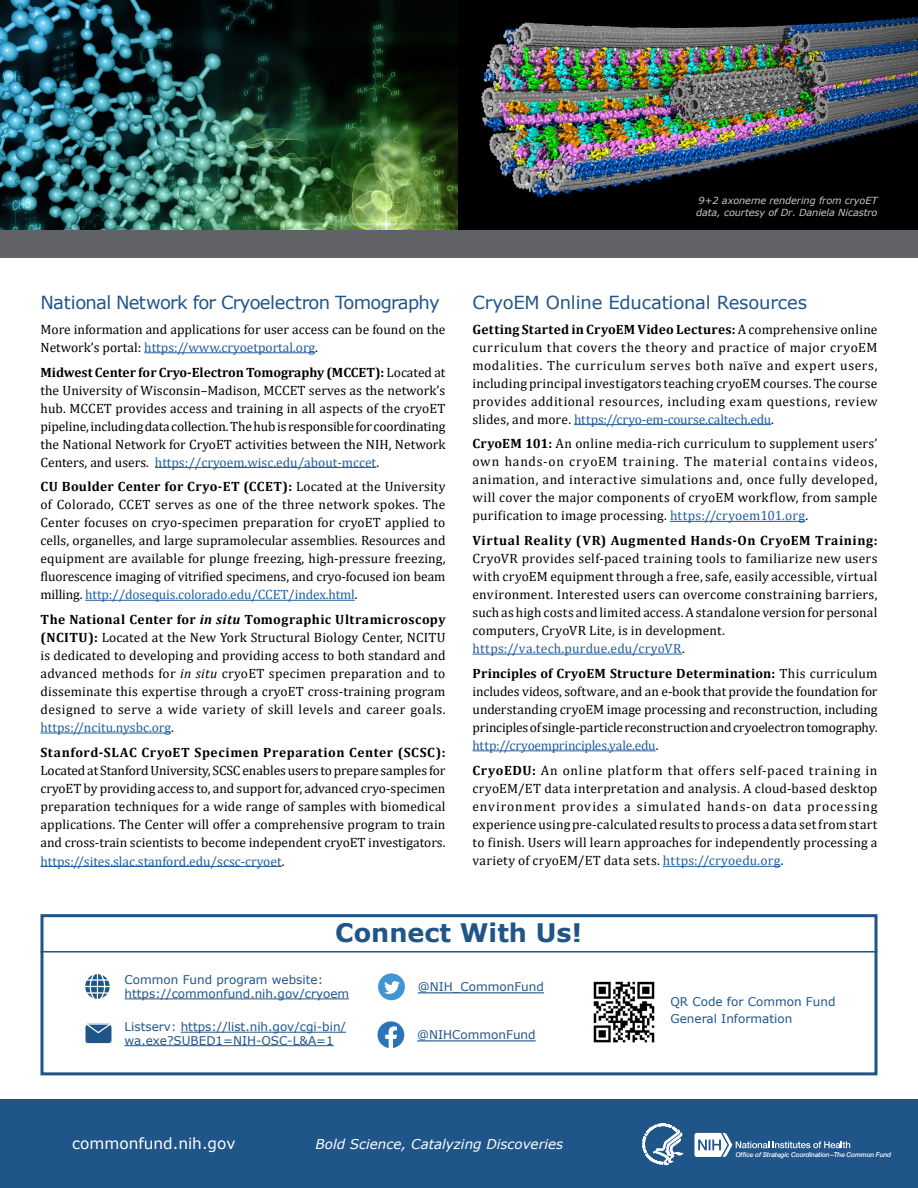
<style>
.page{position:relative;width:918px;height:1188px;background:#fff}
.page>*{position:absolute;margin:0;border:0;box-sizing:border-box;transform-origin:0 0}
.t1{font:700 25.5px "Verdana";color:#20558a}
.t2{font:18px "Verdana";letter-spacing:-.04em;color:#20558a}
.t3{font:18px "Verdana";letter-spacing:-.02em;color:#20558a}
.t4{font:15.3px "Verdana";color:#fff}
.t5{font:13.5px/18px "Cambria";color:#000;text-align:justify}
.t6{font:13.5px/18px "Cambria";letter-spacing:.02em;color:#000}
.t7{font:700 13.5px "Cambria";letter-spacing:.04em;color:#000}
.t8{font:italic 13.5px "Verdana";color:#fff}
.t9{font:12px/13.5px "Verdana";color:#20558a}
.t10{font:italic 9.75px/12px "Verdana";letter-spacing:-.01em;color:#c7c8ca}
.t11{font:italic 500 6.6px "Helvetica Neue LT Std";letter-spacing:-.02em;color:#fff}
.s1{color:#215e9e}
.s2{font-weight:700}
.s3{font-weight:700;font-style:italic}
.s4{font-style:italic}
</style>
<div class="page">
<div style="left:0;top:1099px;width:918px;height:89px;background:#20558a"></div>
<img style="left:0;top:0;width:458px;height:230px">
<div style="left:458px;top:0;width:460px;height:243px;background:#000"></div>
<img style="left:481px;top:16px;width:437px;height:182px">
<div style="left:0;top:230px;width:918px;height:27px;background:#616265"></div>
<svg style="left:643px;top:1123px;width:40px;height:43px"></svg>
<svg style="left:695px;top:1133px;width:155px;height:24px"></svg>
<hr style="left:144px;top:352px;width:171px;height:1px;background:#215e9e">
<hr style="left:155px;top:467px;width:221px;height:1px;background:#215e9e">
<hr style="left:85px;top:600px;width:270px;height:1px;background:#215e9e">
<hr style="left:40px;top:733px;width:131px;height:1px;background:#215e9e">
<hr style="left:40px;top:866px;width:242px;height:1px;background:#215e9e">
<hr style="left:574px;top:424px;width:197px;height:1px;background:#215e9e">
<hr style="left:670px;top:521px;width:135px;height:1px;background:#215e9e">
<hr style="left:472px;top:654px;width:210px;height:1px;background:#215e9e">
<hr style="left:472px;top:750px;width:184px;height:1px;background:#215e9e">
<hr style="left:663px;top:866px;width:118px;height:1px;background:#215e9e">
<div style="left:40px;top:914px;width:838px;height:161px;border:3px solid #20558a"></div>
<img style="left:593px;top:981px;width:62px;height:62px">
<hr style="left:40px;top:951px;width:838px;height:2px;background:#20558a">
<hr style="left:417px;top:1040px;width:119px;height:1px;background:#20558a">
<svg style="left:377px;top:1021px;width:27px;height:27px"></svg>
<hr style="left:418px;top:992px;width:126px;height:1px;background:#20558a">
<div style="left:378px;top:973px;width:27px;height:27px;background:#4395d1;border-radius:50%"></div>
<svg style="left:384px;top:981px;width:16px;height:13px"></svg>
<hr style="left:125px;top:999px;width:224px;height:1px;background:#20558a">
<svg style="left:85px;top:974px;width:25px;height:25px"></svg>
<img style="left:85px;top:1034px;width:27px;height:10px">
<div style="left:85px;top:1025px;width:26px;height:18px;background:#20558a;border-radius:3px"></div>
<svg style="left:85px;top:1023px;width:27px;height:11px"></svg>
<hr style="left:181px;top:1032px;width:165px;height:1px;background:#20558a">
<hr style="left:124px;top:1045px;width:210px;height:1px;background:#20558a">
<p class="t10" style="left:696px;top:194px;width:183px">9+2 axoneme rendering from cryoET data, courtesy of Dr. Daniela Nicastro</p>
<h2 class="t2" style="left:40px;top:290px;width:401px">National Network for Cryoelectron Tomography</h2>
<p class="t5" style="left:40px;top:320px;width:406px">More information and applications for user access can be found on the<br>Network’s portal: <span class="s1">https://www.cryoetportal.org</span>.</p>
<p class="t5" style="left:40px;top:363px;width:407px"><span class="s2">Midwest Center for Cryo-Electron Tomography (MCCET):</span> Located at the University of Wisconsin–Madison, MCCET serves as the network’s hub. MCCET provides access and training in all aspects of the cryoET pipeline, including data collection. The hub is responsible for coordinating the National Network for CryoET activities between the NIH, Network Centers, and users. <span class="s1">https://cryoem.wisc.edu/about-mccet</span>.</p>
<p class="t5" style="left:40px;top:478px;width:407px"><span class="s2">CU Boulder Center for Cryo-ET (CCET):</span> Located at the University of Colorado, CCET serves as one of the three network spokes. The Center focuses on cryo-specimen preparation for cryoET applied to cells, organelles, and large supramolecular assemblies. Resources and equipment are available for plunge freezing, high-pressure freezing, fluorescence imaging of vitrified specimens, and cryo-focused ion beam milling. <span class="s1">http://dosequis.colorado.edu/CCET/index.html</span>.</p>
<p class="t5" style="left:40px;top:610px;width:407px"><span class="s2">The National Center for</span> <span class="s3">in situ</span> <span class="s2">Tomographic Ultramicroscopy (NCITU):</span> Located at the New York Structural Biology Center, NCITU is dedicated to developing and providing access to both standard and advanced methods for <span class="s4">in situ</span> cryoET specimen preparation and to disseminate this expertise through a cryoET cross-training program designed to serve a wide variety of skill levels and career goals. <span class="s1">https://ncitu.nysbc.org</span>.</p>
<p class="t7" style="left:41px;top:743px;width:407px">Stanford-SLAC CryoET Specimen Preparation Center (SCSC):</p>
<p class="t5" style="left:41px;top:761px;width:407px">Located at Stanford University, SCSC enables users to prepare samples for cryoET by providing access to, and support for, advanced cryo-specimen preparation techniques for a wide range of samples with biomedical applications. The Center will offer a comprehensive program to train and cross-train scientists to become independent cryoET investigators. <span class="s1">https://sites.slac.stanford.edu/scsc-cryoet</span>.</p>
<h2 class="t3" style="left:472px;top:290px;width:336px">CryoEM Online Educational Resources</h2>
<p class="t5" style="left:472px;top:320px;width:407px"><span class="s2">Getting Started in CryoEM Video Lectures:</span> A comprehensive online curriculum that covers the theory and practice of major cryoEM modalities. The curriculum serves both naïve and expert users, including principal investigators teaching cryoEM courses. The course provides additional resources, including exam questions, review slides, and more. <span class="s1">https://cryo-em-course.caltech.edu</span>.</p>
<p class="t5" style="left:472px;top:435px;width:407px"><span class="s2">CryoEM 101:</span> An online media-rich curriculum to supplement users’ own hands-on cryoEM training. The material contains videos, animation, and interactive simulations and, once fully developed, will cover the major components of cryoEM workflow, from sample purification to image processing. <span class="s1">https://cryoem101.org</span>.</p>
<p class="t7" style="left:472px;top:531px;width:406px">Virtual Reality (VR) Augmented Hands-On CryoEM Training:</p>
<p class="t6" style="left:472px;top:550px;width:407px">CryoVR provides self-paced training tools to familiarize new users with cryoEM equipment through a free, safe, easily accessible, virtual environment. Interested users can overcome constraining barriers, such as high costs and limited access. A standalone version for personal computers, CryoVR Lite, is in development. <span class="s1">https://va.tech.purdue.edu/cryoVR</span>.</p>
<p class="t5" style="left:472px;top:664px;width:407px"><span class="s2">Principles of CryoEM Structure Determination:</span> This curriculum includes videos, software, and an e-book that provide the foundation for understanding cryoEM image processing and reconstruction, including principles of single-particle reconstruction and cryoelectron tomography. <span class="s1">http://cryoemprinciples.yale.edu</span>.</p>
<p class="t5" style="left:472px;top:761px;width:407px"><span class="s2">CryoEDU:</span> An online platform that offers self-paced training in cryoEM/ET data interpretation and analysis. A cloud-based desktop environment provides a simulated hands-on data processing experience using pre-calculated results to process a data set from start to finish. Users will learn approaches for independently processing a variety of cryoEM/ET data sets. <span class="s1">https://cryoedu.org</span>.</p>
<h1 class="t1" style="left:335px;top:915px;width:248px">Connect With Us!</h1>
<p class="t9" style="left:125px;top:973px;width:226px">Common Fund program website: https://commonfund.nih.gov/cryoem</p>
<p class="t9" style="left:124px;top:1020px;width:223px">Listserv: https://list.nih.gov/cgi-bin/ wa.exe?SUBED1=NIH-OSC-L&amp;A=1</p>
<p class="t9" style="left:418px;top:980px;width:128px">@NIH_CommonFund</p>
<p class="t9" style="left:417px;top:1028px;width:120px">@NIHCommonFund</p>
<p class="t4" style="left:72px;top:1133px;width:165px">commonfund.nih.gov</p>
<p class="t8" style="left:316px;top:1135px;width:249px">Bold Science, Catalyzing Discoveries</p>
<p class="t9" style="left:670px;top:994px;width:167px;line-height:16.5px">QR Code for Common Fund<br>General Information</p>
<p class="t11" style="left:736px;top:1151px;width:157px">Office of Strategic Coordination–The Common Fund</p>
</div>
